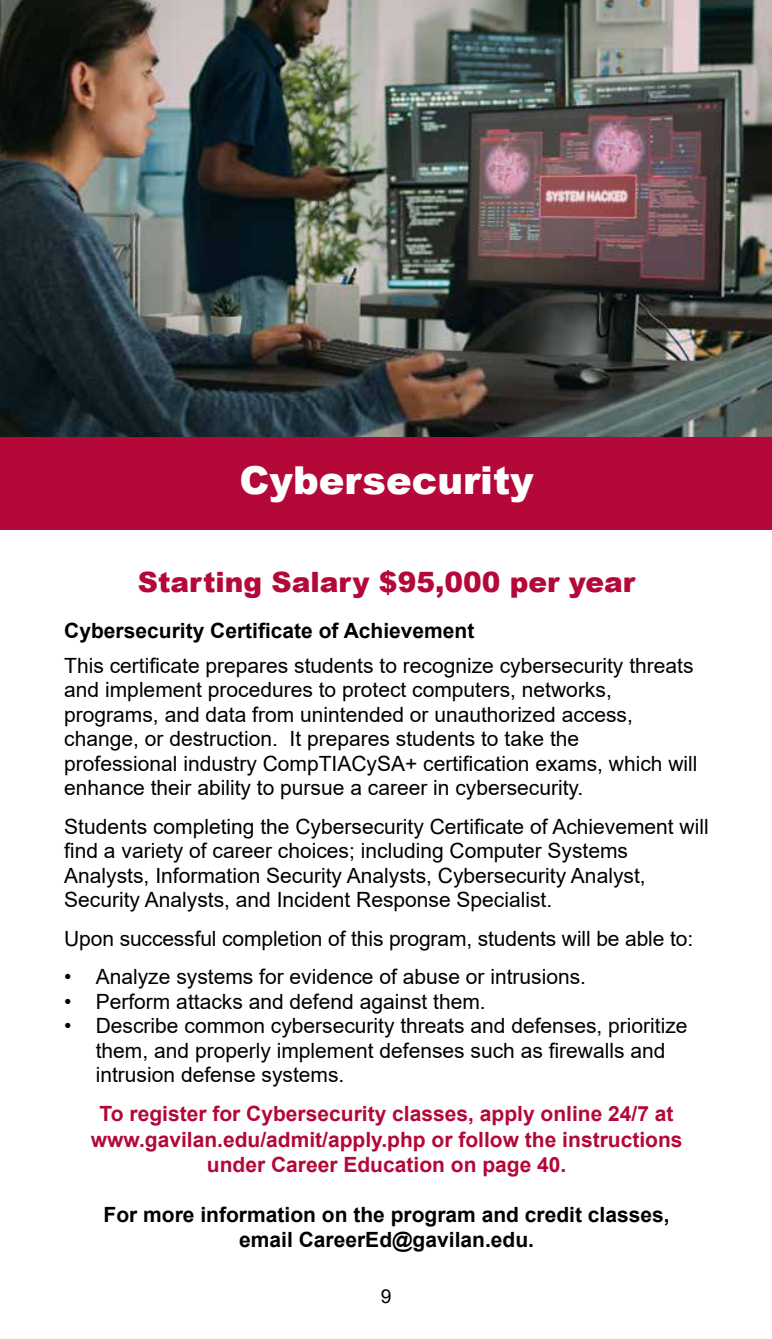
<style>
.page{position:relative;width:772px;height:1339px;background:#fff}
.page>*{position:absolute;margin:0;border:0;box-sizing:border-box;transform-origin:0 0}
.t1{font:900 38.5px "Arial";color:#fff}
.t2{font:900 28px "Arial";color:#b30838}
.t3{font:21px/24.5px "Arial";color:#000}
.t4{font:700 21px/25.2px "Arial";color:#b30838;text-align:center}
.t5{font:700 21px/25.2px "Arial";color:#000;text-align:center}
.t6{font:19.25px "Arial";color:#000}
</style>
<div class="page">
<img style="left:0;top:0;width:772px;height:437px">
<div style="left:0;top:437px;width:772px;height:93px;background:#b30838"></div>
<h1 class="t1" style="left:240px;top:452px;width:295px">Cybersecurity</h1>
<h2 class="t2" style="left:138px;top:562px;width:499px">Starting Salary $95,000 per year</h2>
<p class="t5" style="left:64px;top:618px;width:412px">Cybersecurity Certificate of Achievement</p>
<p class="t3" style="left:64px;top:653px;width:635px">This certificate prepares students to recognize cybersecurity threats and implement procedures to protect computers, networks, programs, and data from unintended or unauthorized access, change, or destruction. It prepares students to take the professional industry CompTIACySA+ certification exams, which will enhance their ability to pursue a career in cybersecurity.</p>
<p class="t3" style="left:64px;top:814px;width:646px">Students completing the Cybersecurity Certificate of Achievement will find a variety of career choices; including Computer Systems Analysts, Information Security Analysts, Cybersecurity Analyst, Security Analysts, and Incident Response Specialist.</p>
<p class="t3" style="left:64px;top:926px;width:630px">Upon successful completion of this program, students will be able to:</p>
<p class="t3" style="left:64px;top:964px;width:523px">• Analyze systems for evidence of abuse or intrusions.</p>
<p class="t3" style="left:64px;top:989px;width:423px">• Perform attacks and defend against them.</p>
<p class="t3" style="left:96px;top:1013px;width:593px;text-indent:-32px">• Describe common cybersecurity threats and defenses, prioritize them, and properly implement defenses such as firewalls and intrusion defense systems.</p>
<p class="t4" style="left:91px;top:1101px;width:593px">To register for Cybersecurity classes, apply online 24/7 at www.gavilan.edu/admit/apply.php or follow the instructions under Career Education on page 40.</p>
<p class="t5" style="left:104px;top:1202px;width:567px">For more information on the program and credit classes, email CareerEd@gavilan.edu.</p>
<p class="t6" style="left:381px;top:1283px;width:12px">9</p>
</div>
